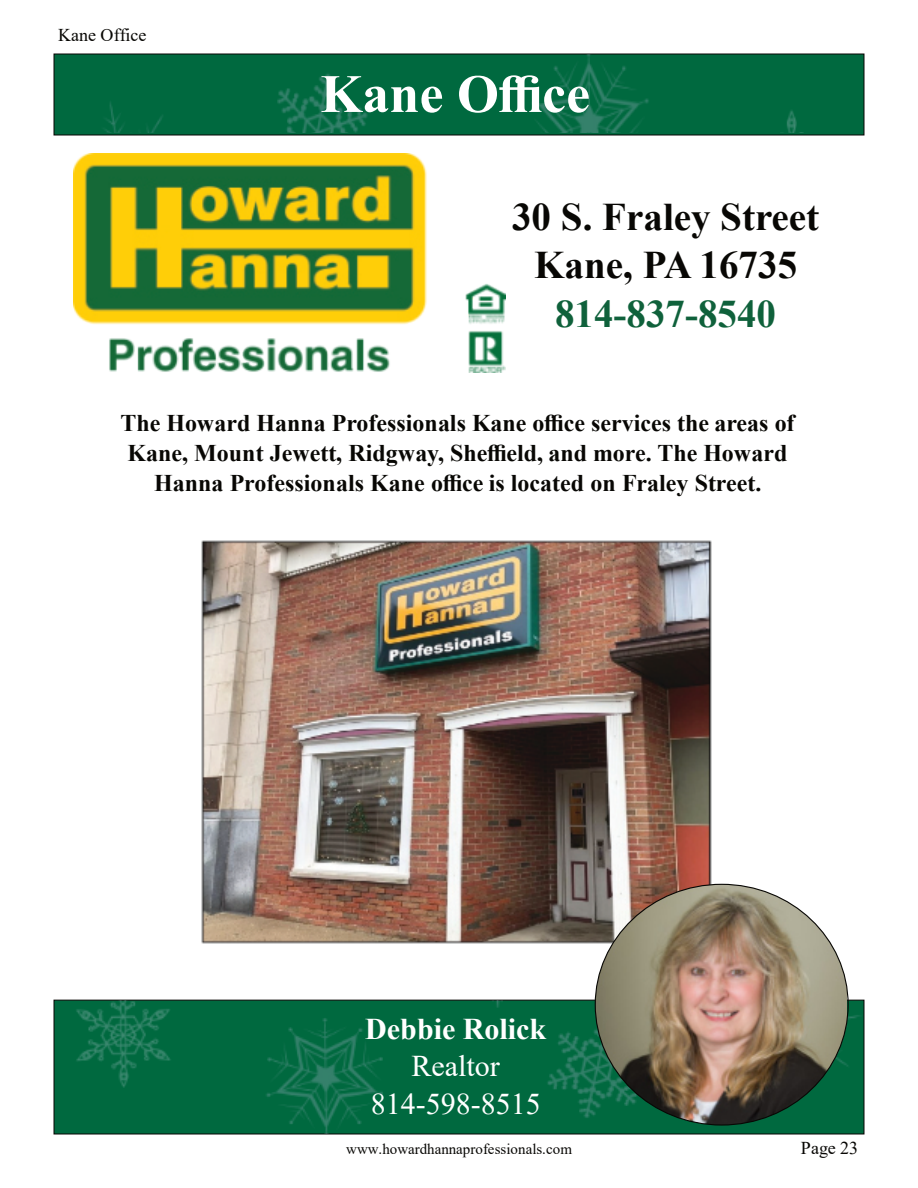
<style>
.page{position:relative;width:918px;height:1188px;background:#fff}
.page>*{position:absolute;margin:0;border:0;box-sizing:border-box;transform-origin:0 0}
.t1{font:700 54px "Times New Roman";color:#fff}
.t2{font:700 39px/48.4px "Times New Roman";color:#080704;text-align:center}
.t3{font:700 39px "Times New Roman";color:#0f613b}
.t4{font:30px/37.8px "Times New Roman";color:#fff;text-align:center}
.t5{font:700 30px "Times New Roman";color:#fff}
.t6{font:700 24px/29.8px "Times New Roman";color:#080704;text-align:center}
.t7{font:18px "Times New Roman";color:#080704}
.t8{font:15px "Times New Roman";color:#080704}
</style>
<div class="page">
<div style="left:54px;top:1000px;width:810px;height:134px;background:#00693f;border:1px solid #080704"></div>
<svg style="left:54px;top:54px;width:810px;height:81px;background:#024f2f"></svg>
<img style="left:53px;top:54px;width:809px;height:79px">
<img style="left:75px;top:1000px;width:787px;height:134px">
<img style="left:201px;top:540px;width:511px;height:404px">
<img style="left:74px;top:153px;width:432px;height:219px">
<img style="left:595px;top:884px;width:252px;height:241px;border-radius:50%">
<p class="t7" style="left:58px;top:29px;width:90px">Kane Office</p>
<h1 class="t1" style="left:320px;top:75px;width:271px">Kane Office</h1>
<h2 class="t2" style="left:512px;top:196px;width:309px">30 S. Fraley Street<br>Kane, PA 16735</h2>
<h2 class="t3" style="left:555px;top:300px;width:223px">814-837-8540</h2>
<p class="t6" style="left:120px;top:411px;width:676px">The Howard Hanna Professionals Kane office services the areas of<br>Kane, Mount Jewett, Ridgway, Sheffield, and more. The Howard<br>Hanna Professionals Kane office is located on Fraley Street.</p>
<p class="t5" style="left:365px;top:1018px;width:183px">Debbie Rolick</p>
<p class="t4" style="left:371px;top:1050px;width:172px">Realtor<br>814-598-8515</p>
<p class="t8" style="left:346px;top:1143px;width:227px">www.howardhannaprofessionals.com</p>
<p class="t7" style="left:801px;top:1141px;width:59px">Page 23</p>
</div>
